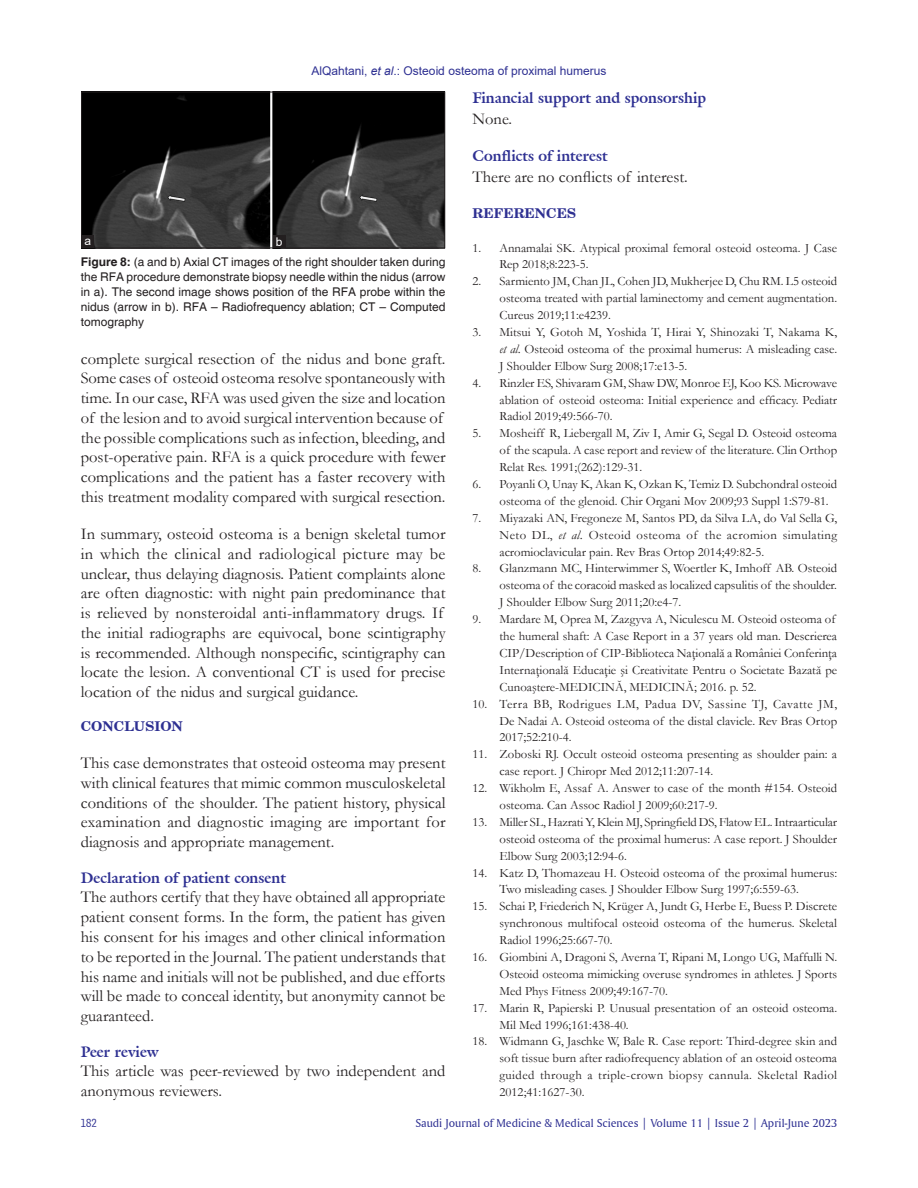
<style>
.page{position:relative;width:918px;height:1188px;background:#fff}
.page>*{position:absolute;margin:0;border:0;box-sizing:border-box;transform-origin:0 0}
.TX{font:16.5px/19.8px "Garamond";color:#231f20}
.t1{font:700 15px "Galliard IT Cby BT";color:#2e3092}
.t2{font:700 13.5px "Century Schoolbook BT";color:#2e3092}
.t3{font:12.75px/17px "Garamond";color:#231f20;text-align:justify}
.FGC{font:12px/15px "Helvetica";color:#231f20;text-align:justify}
.t4{font:12px "Amerigo BT Roman A";color:#2e3092}
.t5{font:12px "Arial";color:#2e3092}
.t6{font:12px "Bell Centennial BT Address";color:#2e3092}
.LABEL{font:12px "Arial";color:#fff}
.s1{font-style:italic}
.s2{font-weight:700}
</style>
<div class="page">
<img style="left:83px;top:94px;width:360px;height:152px">
<div style="left:81px;top:92px;width:364px;height:156px;border:1px solid #231f20"></div>
<div style="left:273px;top:235px;width:13px;height:13px;background:#231f20"></div>
<div style="left:81px;top:235px;width:13px;height:13px;background:#231f20"></div>
<p class="t5" style="left:312px;top:62px;width:296px">AlQahtani, <span class="s1">et al</span>.: Osteoid osteoma of proximal humerus</p>
<p class="LABEL" style="left:84px;top:232px;width:8px">a</p>
<p class="LABEL" style="left:276px;top:234px;width:8px">b</p>
<p class="FGC" style="left:81px;top:255px;width:366px"><span class="s2">Figure 8:</span> (a and b) Axial CT images of the right shoulder taken during the RFA procedure demonstrate biopsy needle within the nidus (arrow in a). The second image shows position of the RFA probe within the nidus (arrow in b). RFA – Radiofrequency ablation; CT – Computed tomography</p>
<p class="TX" style="left:81px;top:348px;width:366px">complete surgical resection of the nidus and bone graft.<br>Some cases of osteoid osteoma resolve spontaneously with time. In our case, RFA was used given the size and location of the lesion and to avoid surgical intervention because of the possible complications such as infection, bleeding, and post‑operative pain. RFA is a quick procedure with fewer complications and the patient has a faster recovery with this treatment modality compared with surgical resection.</p>
<p class="TX" style="left:81px;top:524px;width:366px">In summary, osteoid osteoma is a benign skeletal tumor in which the clinical and radiological picture may be unclear, thus delaying diagnosis. Patient complaints alone are often diagnostic: with night pain predominance that is relieved by nonsteroidal anti‑inflammatory drugs. If the initial radiographs are equivocal, bone scintigraphy is recommended. Although nonspecific, scintigraphy can locate the lesion. A conventional CT is used for precise location of the nidus and surgical guidance.</p>
<h1 class="t2" style="left:81px;top:718px;width:104px">CONCLUSION</h1>
<p class="TX" style="left:81px;top:753px;width:366px;text-align:justify">This case demonstrates that osteoid osteoma may present with clinical features that mimic common musculoskeletal conditions of the shoulder. The patient history, physical examination and diagnostic imaging are important for diagnosis and appropriate management.</p>
<h2 class="t1" style="left:81px;top:868px;width:207px">Declaration of patient consent</h2>
<p class="TX" style="left:81px;top:887px;width:366px;text-align:justify">The authors certify that they have obtained all appropriate patient consent forms. In the form, the patient has given his consent for his images and other clinical information to be reported in the Journal. The patient understands that his name and initials will not be published, and due efforts will be made to conceal identity, but anonymity cannot be guaranteed.</p>
<h2 class="t1" style="left:81px;top:1042px;width:80px">Peer review</h2>
<p class="TX" style="left:81px;top:1061px;width:366px">This article was peer‑reviewed by two independent and anonymous reviewers.</p>
<h2 class="t1" style="left:472px;top:88px;width:235px">Financial support and sponsorship</h2>
<p class="TX" style="left:472px;top:109px;width:41px">None.</p>
<h2 class="t1" style="left:472px;top:146px;width:137px">Conflicts of interest</h2>
<p class="TX" style="left:472px;top:167px;width:217px">There are no conflicts of interest.</p>
<h1 class="t2" style="left:472px;top:204px;width:105px">REFERENCES</h1>
<p class="t3" style="left:500px;top:239px;width:339px;text-indent:-27px">1. Annamalai SK. Atypical proximal femoral osteoid osteoma. J Case<br>Rep 2018;8:223‑5.</p>
<p class="t3" style="left:500px;top:272px;width:339px;text-indent:-27px">2. Sarmiento JM, Chan JL, Cohen JD, Mukherjee D, Chu RM. L5 osteoid osteoma treated with partial laminectomy and cement augmentation.<br>Cureus 2019;11:e4239.</p>
<p class="t3" style="left:500px;top:323px;width:339px;text-indent:-27px">3. Mitsui Y, Gotoh M, Yoshida T, Hirai Y, Shinozaki T, Nakama K, <span class="s1">et al.</span> Osteoid osteoma of the proximal humerus: A misleading case.<br>J Shoulder Elbow Surg 2008;17:e13‑5.</p>
<p class="t3" style="left:500px;top:374px;width:339px;text-indent:-27px">4. Rinzler ES, Shivaram GM, Shaw DW, Monroe EJ, Koo KS. Microwave ablation of osteoid osteoma: Initial experience and efficacy. Pediatr Radiol 2019;49:566‑70.</p>
<p class="t3" style="left:500px;top:425px;width:339px;text-indent:-27px">5. Mosheiff R, Liebergall M, Ziv I, Amir G, Segal D. Osteoid osteoma of the scapula. A case report and review of the literature. Clin Orthop Relat Res. 1991;(262):129‑31.</p>
<p class="t3" style="left:500px;top:475px;width:339px;text-indent:-27px">6. Poyanli O, Unay K, Akan K, Ozkan K, Temiz D. Subchondral osteoid osteoma of the glenoid. Chir Organi Mov 2009;93 Suppl 1:S79‑81.</p>
<p class="t3" style="left:500px;top:509px;width:339px;text-indent:-27px">7. Miyazaki AN, Fregoneze M, Santos PD, da Silva LA, do Val Sella G, Neto DL, <span class="s1">et al.</span> Osteoid osteoma of the acromion simulating acromioclavicular pain. Rev Bras Ortop 2014;49:82‑5.</p>
<p class="t3" style="left:500px;top:560px;width:339px;text-indent:-27px">8. Glanzmann MC, Hinterwimmer S, Woertler K, Imhoff AB. Osteoid osteoma of the coracoid masked as localized capsulitis of the shoulder.<br>J Shoulder Elbow Surg 2011;20:e4‑7.</p>
<p class="t3" style="left:500px;top:610px;width:339px;text-align:left;text-indent:-27px">9. Mardare M, Oprea M, Zazgyva A, Niculescu M. Osteoid osteoma of the humeral shaft: A Case Report in a 37 years old man. Descrierea CIP/Description of CIP‑Biblioteca Naţională a României Conferinţa Internaţională Educaţie şi Creativitate Pentru o Societate Bazată pe Cunoaştere‑MEDICINĂ, MEDICINĂ; 2016. p. 52.</p>
<p class="t3" style="left:500px;top:695px;width:339px;text-indent:-27px">10. Terra BB, Rodrigues LM, Padua DV, Sassine TJ, Cavatte JM, De Nadai A. Osteoid osteoma of the distal clavicle. Rev Bras Ortop 2017;52:210‑4.</p>
<p class="t3" style="left:500px;top:745px;width:339px;text-indent:-27px">11. Zoboski RJ. Occult osteoid osteoma presenting as shoulder pain: a case report. J Chiropr Med 2012;11:207‑14.</p>
<p class="t3" style="left:500px;top:779px;width:339px;text-indent:-27px">12. Wikholm E, Assaf A. Answer to case of the month #154. Osteoid osteoma. Can Assoc Radiol J 2009;60:217‑9.</p>
<p class="t3" style="left:500px;top:813px;width:339px;text-indent:-27px">13. Miller SL, Hazrati Y, Klein MJ, Springfield DS, Flatow EL. Intraarticular osteoid osteoma of the proximal humerus: A case report. J Shoulder Elbow Surg 2003;12:94‑6.</p>
<p class="t3" style="left:500px;top:864px;width:339px;text-indent:-27px">14. Katz D, Thomazeau H. Osteoid osteoma of the proximal humerus:<br>Two misleading cases. J Shoulder Elbow Surg 1997;6:559‑63.</p>
<p class="t3" style="left:500px;top:898px;width:339px;text-indent:-27px">15. Schai P, Friederich N, Krüger A, Jundt G, Herbe E, Buess P. Discrete synchronous multifocal osteoid osteoma of the humerus. Skeletal Radiol 1996;25:667‑70.</p>
<p class="t3" style="left:500px;top:948px;width:339px;text-indent:-27px">16. Giombini A, Dragoni S, Averna T, Ripani M, Longo UG, Maffulli N.<br>Osteoid osteoma mimicking overuse syndromes in athletes. J Sports Med Phys Fitness 2009;49:167‑70.</p>
<p class="t3" style="left:500px;top:999px;width:339px;text-indent:-27px">17. Marin R, Papierski P. Unusual presentation of an osteoid osteoma.<br>Mil Med 1996;161:438‑40.</p>
<p class="t3" style="left:500px;top:1033px;width:339px;text-indent:-27px">18. Widmann G, Jaschke W, Bale R. Case report: Third‑degree skin and soft tissue burn after radiofrequency ablation of an osteoid osteoma guided through a triple‑crown biopsy cannula. Skeletal Radiol 2012;41:1627‑30.</p>
<p class="t6" style="left:81px;top:1116px;width:17px">182</p>
<p class="t4" style="left:415px;top:1116px;width:423px">Saudi Journal of Medicine &amp; Medical Sciences | Volume 11 | Issue 2 | April-June 2023</p>
</div>
